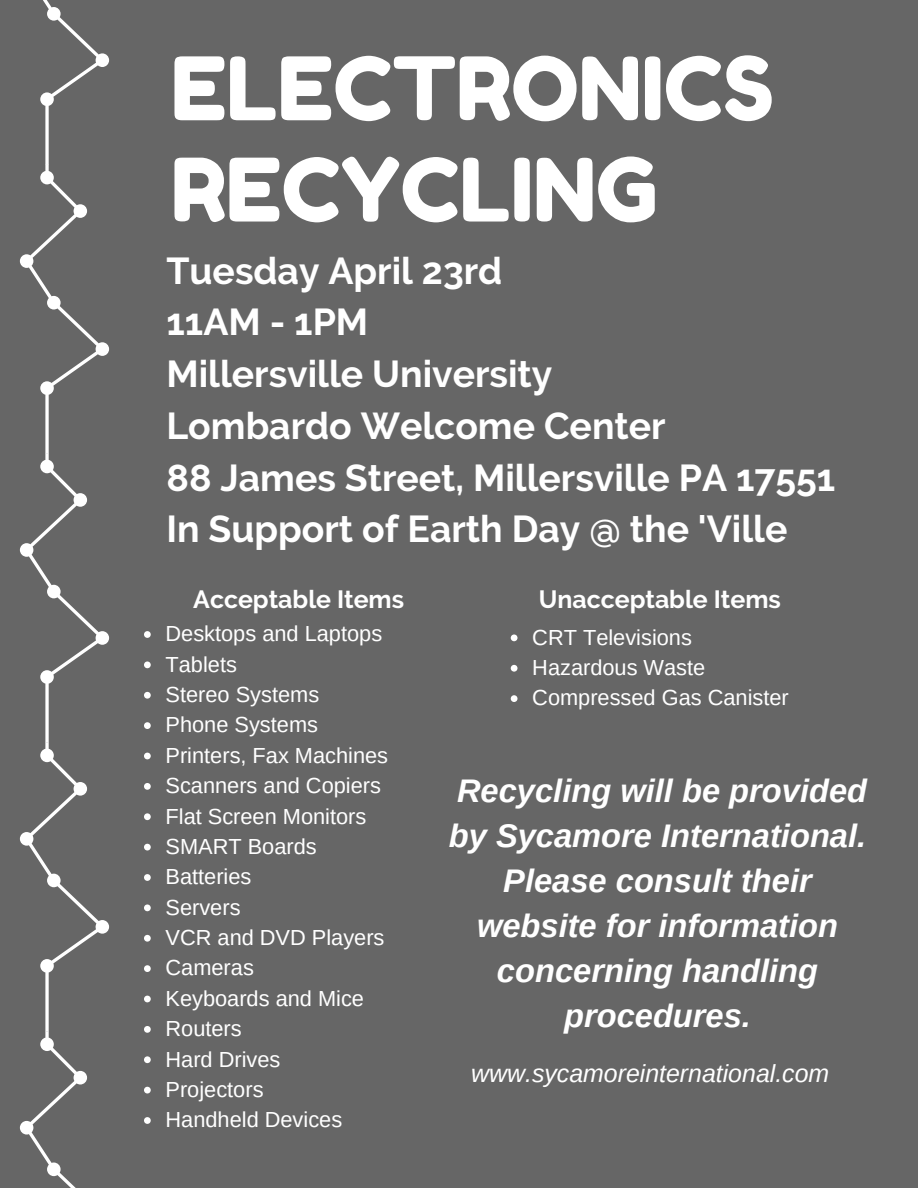
<style>
.page{position:relative;width:918px;height:1188px;background:#666}
.page>*{position:absolute;margin:0;border:0;box-sizing:border-box;transform-origin:0 0}
.t1{font:87.15px/101.2px "Fredoka One";color:#fff}
.t2{font:700 37.35px/51.8px "Raleway";color:#fff}
.t3{font:italic 700 32.7px/45px "Arimo";color:#fff;text-align:center}
.t4{font:700 24.9px "Raleway";color:#fff}
.t5{font:italic 24.9px "Arimo";color:#fff}
.t6{font:21.75px/30.3px "Arimo";color:#fff}
</style>
<div class="page">
<svg style="left:20px;top:0;width:89px;height:1188px"></svg>
<svg style="left:144px;top:631px;width:7px;height:7px"></svg>
<svg style="left:144px;top:662px;width:7px;height:6px"></svg>
<svg style="left:144px;top:692px;width:7px;height:7px"></svg>
<svg style="left:144px;top:722px;width:7px;height:7px"></svg>
<svg style="left:144px;top:753px;width:7px;height:6px"></svg>
<svg style="left:144px;top:783px;width:7px;height:7px"></svg>
<svg style="left:144px;top:813px;width:7px;height:7px"></svg>
<svg style="left:144px;top:844px;width:7px;height:6px"></svg>
<svg style="left:144px;top:874px;width:7px;height:7px"></svg>
<svg style="left:144px;top:904px;width:7px;height:7px"></svg>
<svg style="left:144px;top:935px;width:7px;height:7px"></svg>
<svg style="left:144px;top:965px;width:7px;height:7px"></svg>
<svg style="left:144px;top:996px;width:7px;height:6px"></svg>
<svg style="left:144px;top:1026px;width:7px;height:7px"></svg>
<svg style="left:144px;top:1056px;width:7px;height:7px"></svg>
<svg style="left:144px;top:1087px;width:7px;height:7px"></svg>
<svg style="left:144px;top:1117px;width:7px;height:7px"></svg>
<svg style="left:511px;top:634px;width:7px;height:7px"></svg>
<svg style="left:511px;top:665px;width:7px;height:7px"></svg>
<svg style="left:511px;top:695px;width:7px;height:7px"></svg>
<h1 class="t1" style="left:171px;top:37px;width:604px">ELECTRONICS<br>RECYCLING</h1>
<h2 class="t2" style="left:166px;top:244px;width:670px">Tuesday April 23rd<br>11AM - 1PM<br>Millersville University<br>Lombardo Welcome Center<br>88 James Street, Millersville PA 17551<br>In Support of Earth Day @ the 'Ville</h2>
<p class="t4" style="left:193px;top:584px;width:212px">Acceptable Items</p>
<p class="t4" style="left:539px;top:584px;width:244px">Unacceptable Items</p>
<p class="t6" style="left:166px;top:619px;width:224px">Desktops and Laptops<br>Tablets<br>Stereo Systems<br>Phone Systems<br>Printers, Fax Machines<br>Scanners and Copiers<br>Flat Screen Monitors<br>SMART Boards<br>Batteries<br>Servers<br>VCR and DVD Players<br>Cameras<br>Keyboards and Mice<br>Routers<br>Hard Drives<br>Projectors<br>Handheld Devices</p>
<p class="t6" style="left:532px;top:622px;width:258px">CRT Televisions<br>Hazardous Waste<br>Compressed Gas Canister</p>
<h3 class="t3" style="left:449px;top:768px;width:420px">Recycling will be provided by Sycamore International.<br>Please consult their website for information concerning handling procedures.</h3>
<p class="t5" style="left:471px;top:1060px;width:360px">www.sycamoreinternational.com</p>
</div>
